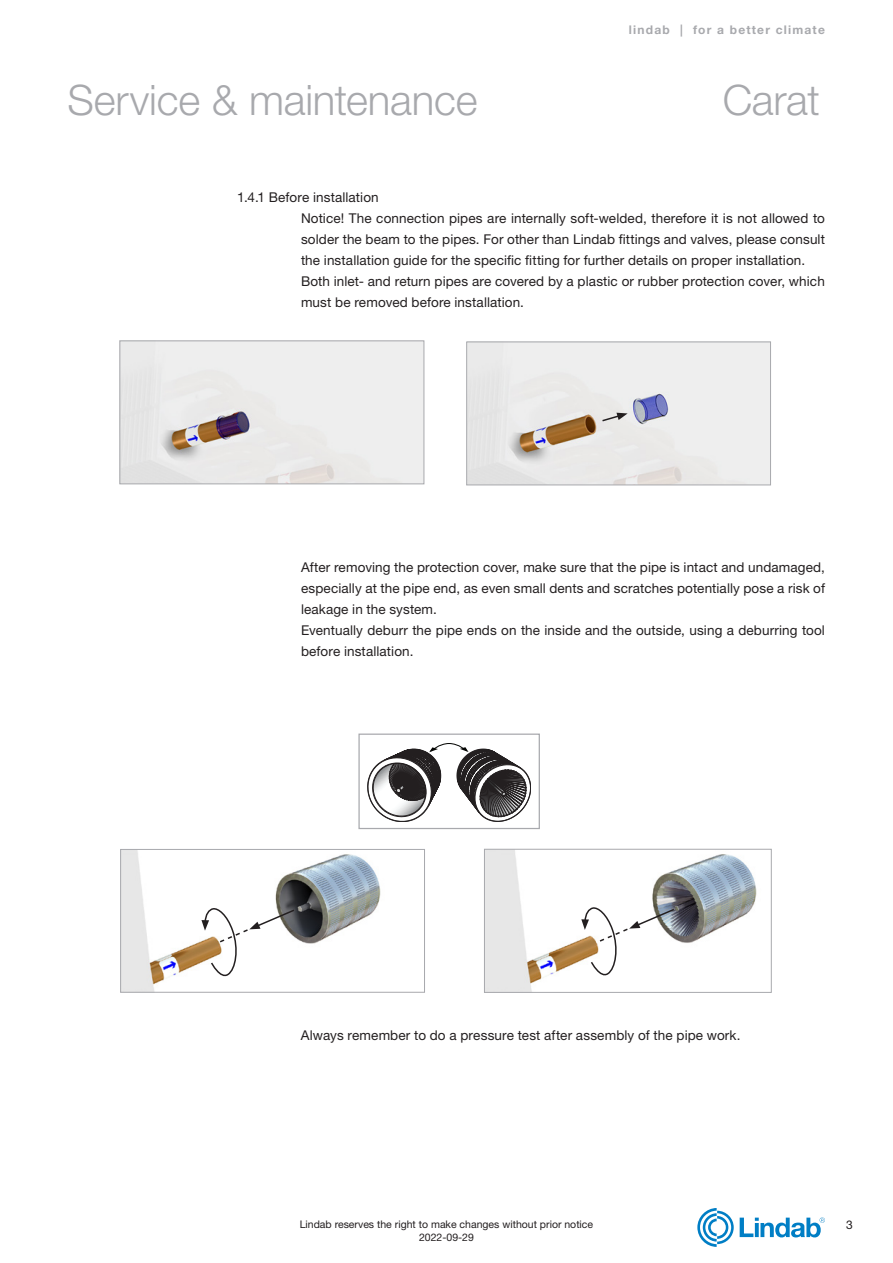
<style>
.page{position:relative;width:893px;height:1263px;background:#fff}
.page>*{position:absolute;margin:0;border:0;box-sizing:border-box;transform-origin:0 0}
.t1{font:300 42px "Helvetica Neue LT Pro";letter-spacing:-.005em;color:#a8a9ad}
.Bullet_text{font:13.5px/21px "Helvetica Neue LT Pro";letter-spacing:.01em;color:#231f20;text-align:justify}
.Body_text{font:13.5px "Helvetica Neue LT Pro";letter-spacing:.01em;color:#231f20}
.t2{font:700 12px "Helvetica Neue LT Pro";letter-spacing:.1em;color:#a8a9ad}
.t3{font:12px "Helvetica Neue LT Pro";color:#231f20}
.t4{font:10.5px/12.6px "Helvetica Neue LT Pro";color:#231f20;text-align:center}
</style>
<div class="page">
<svg style="left:740px;top:1217px;width:85px;height:20px"></svg>
<svg style="left:697px;top:1208px;width:37px;height:39px"></svg>
<img style="left:122px;top:343px;width:300px;height:139px">
<div style="left:120px;top:341px;width:304px;height:143px;border:1px solid #a8a9ad"></div>
<img style="left:468px;top:344px;width:301px;height:139px">
<div style="left:466px;top:342px;width:305px;height:143px;border:1px solid #a8a9ad"></div>
<svg style="left:601px;top:413px;width:27px;height:10px"></svg>
<img style="left:122px;top:851px;width:259px;height:139px">
<div style="left:120px;top:849px;width:305px;height:143px;border:1px solid #a8a9ad"></div>
<img style="left:486px;top:851px;width:271px;height:139px">
<div style="left:484px;top:849px;width:287px;height:143px;border:1px solid #a8a9ad"></div>
<svg style="left:367px;top:743px;width:164px;height:79px"></svg>
<div style="left:358px;top:733px;width:182px;height:96px;border:1px solid #a8a9ad"></div>
<svg style="left:201px;top:908px;width:95px;height:71px"></svg>
<svg style="left:581px;top:907px;width:95px;height:72px"></svg>
<p class="t2" style="left:629px;top:22px;width:197px">lindab | for a better climate</p>
<h1 class="t1" style="left:68px;top:74px;width:411px">Service &amp; maintenance</h1>
<h1 class="t1" style="left:723px;top:74px;width:99px">Carat</h1>
<p class="Body_text" style="left:237px;top:188px;width:143px">1.4.1 Before installation</p>
<p class="Bullet_text" style="left:301px;top:207px;width:525px">Notice! The connection pipes are internally soft-welded, therefore it is not allowed to solder the beam to the pipes. For other than Lindab fittings and valves, please consult the installation guide for the specific fitting for further details on proper installation.</p>
<p class="Bullet_text" style="left:301px;top:270px;width:525px">Both inlet- and return pipes are covered by a plastic or rubber protection cover, which must be removed before installation.</p>
<p class="Bullet_text" style="left:301px;top:556px;width:525px">After removing the protection cover, make sure that the pipe is intact and undamaged, especially at the pipe end, as even small dents and scratches potentially pose a risk of leakage in the system.</p>
<p class="Bullet_text" style="left:301px;top:619px;width:525px">Eventually deburr the pipe ends on the inside and the outside, using a deburring tool before installation.</p>
<p class="Bullet_text" style="left:301px;top:1024px;width:441px">Always remember to do a pressure test after assembly of the pipe work.</p>
<p class="t4" style="left:300px;top:1218px;width:295px">Lindab reserves the right to make changes without prior notice<br>2022-09-29</p>
<p class="t3" style="left:846px;top:1217px;width:8px">3</p>
</div>
